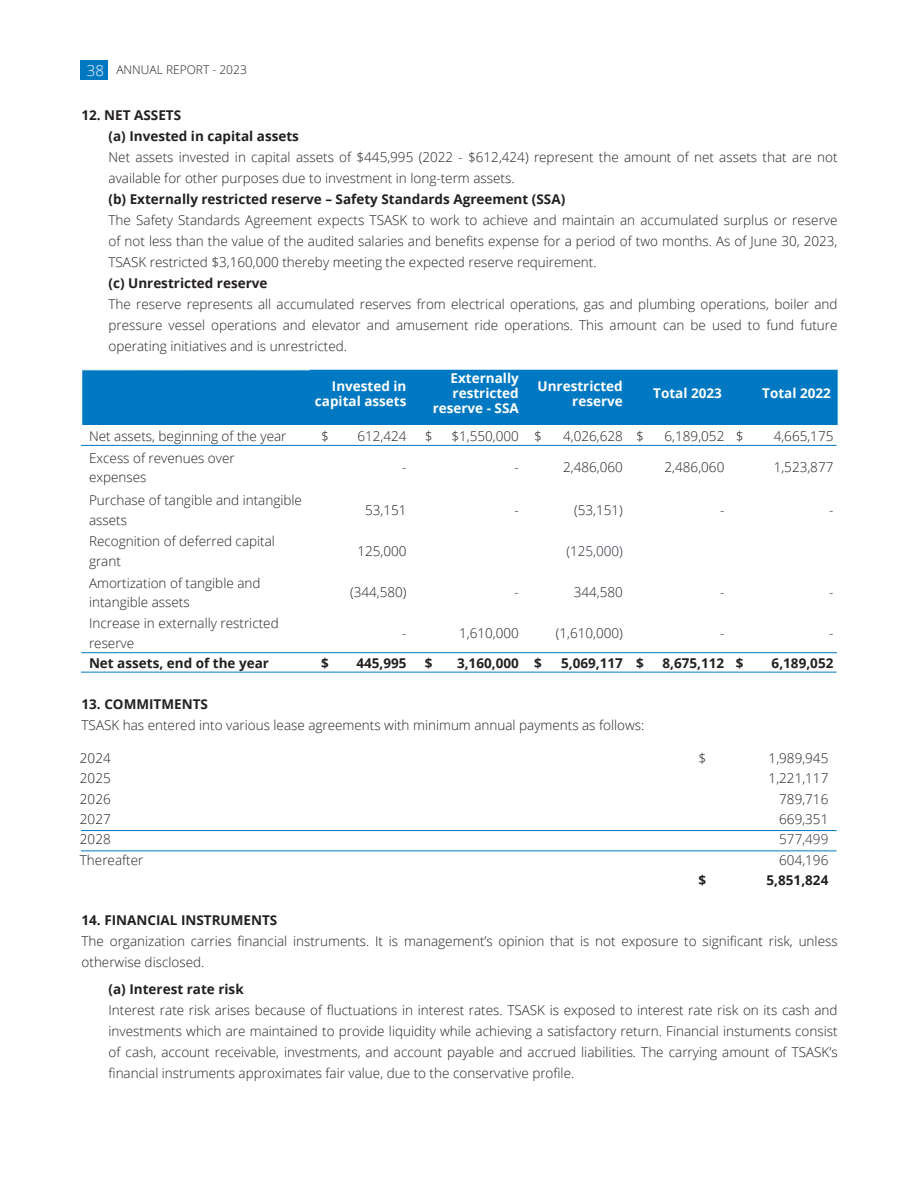
<style>
.page{position:relative;width:918px;height:1188px;background:#fff}
.page>*{position:absolute;margin:0;border:0;box-sizing:border-box;transform-origin:0 0}
.t1{font:300 13.5px/21px "Open Sans";color:#231f20}
.t2{font:700 13.5px/21px "Open Sans";color:#231f20}
.t3{font:700 13.5px/15px "Open Sans";color:#fff;text-align:right}
.t4{font:300 13.5px "Open Sans";color:#282b37}
.t5{font:300 12px "Open Sans";color:#231f20}
.s1{font-size:15px;color:#fff}
</style>
<div class="page">
<svg style="left:82px;top:444px;width:755px;height:1px"></svg>
<svg style="left:82px;top:653px;width:755px;height:19px"></svg>
<div style="left:82px;top:369px;width:756px;height:56px;background:#0079c2"></div>
<svg style="left:693px;top:831px;width:142px;height:21px"></svg>
<hr style="left:81px;top:445px;width:756px;height:1px;background:#0079c2">
<hr style="left:81px;top:652px;width:756px;height:1px;background:#0079c2">
<hr style="left:81px;top:672px;width:756px;height:1px;background:#0079c2">
<hr style="left:81px;top:830px;width:756px;height:1px;background:#0079c2">
<hr style="left:81px;top:850px;width:756px;height:1px;background:#0079c2">
<div style="left:80px;top:61px;width:28px;height:19px;background:#0079c2"></div>
<p class="t5" style="left:87px;top:61px;width:161px"><span class="s1">38</span> ANNUAL REPORT - 2023</p>
<p class="t2" style="left:109px;top:105px;width:192px;text-indent:-27px">12. NET ASSETS<br>(a) Invested in capital assets</p>
<p class="t1" style="left:109px;top:147px;width:731px">Net assets invested in capital assets of $445,995 (2022 - $612,424) represent the amount of net assets that are not available for other purposes due to investment in long-term assets.</p>
<p class="t2" style="left:109px;top:189px;width:458px">(b) Externally restricted reserve – Safety Standards Agreement (SSA)</p>
<p class="t1" style="left:109px;top:210px;width:731px;text-align:justify">The Safety Standards Agreement expects TSASK to work to achieve and maintain an accumulated surplus or reserve of not less than the value of the audited salaries and benefits expense for a period of two months. As of June 30, 2023, TSASK restricted $3,160,000 thereby meeting the expected reserve requirement.</p>
<p class="t2" style="left:109px;top:273px;width:161px">(c) Unrestricted reserve</p>
<p class="t1" style="left:109px;top:294px;width:731px;text-align:justify">The reserve represents all accumulated reserves from electrical operations, gas and plumbing operations, boiler and pressure vessel operations and elevator and amusement ride operations. This amount can be used to fund future operating initiatives and is unrestricted.</p>
<p class="t3" style="left:315px;top:378px;width:93px">Invested in capital assets</p>
<p class="t3" style="left:433px;top:371px;width:88px">Externally restricted reserve - SSA</p>
<p class="t3" style="left:538px;top:378px;width:87px">Unrestricted reserve</p>
<p class="t3" style="left:653px;top:386px;width:70px">Total 2023</p>
<p class="t3" style="left:762px;top:386px;width:70px">Total 2022</p>
<p class="t1" style="left:89px;top:425px;width:199px">Net assets, beginning of the year</p>
<p class="t1" style="left:321px;top:425px;width:9px">$</p>
<p class="t1" style="left:357px;top:425px;width:51px">612,424</p>
<p class="t1" style="left:425px;top:425px;width:9px">$</p>
<p class="t1" style="left:451px;top:425px;width:92px">$1,550,000 $</p>
<p class="t1" style="left:563px;top:425px;width:82px">4,026,628 $</p>
<p class="t1" style="left:665px;top:425px;width:80px">6,189,052 $</p>
<p class="t1" style="left:774px;top:425px;width:61px">4,665,175</p>
<p class="t1" style="left:89px;top:448px;width:147px;line-height:19.5px">Excess of revenues over expenses</p>
<p class="t1" style="left:402px;top:457px;width:6px">-</p>
<p class="t1" style="left:514px;top:457px;width:6px">-</p>
<p class="t1" style="left:563px;top:457px;width:61px">2,486,060</p>
<p class="t1" style="left:665px;top:457px;width:61px">2,486,060</p>
<p class="t1" style="left:774px;top:457px;width:61px">1,523,877</p>
<p class="t1" style="left:89px;top:490px;width:215px;line-height:19.5px">Purchase of tangible and intangible assets</p>
<p class="t1" style="left:365px;top:499px;width:43px">53,151</p>
<p class="t1" style="left:514px;top:499px;width:6px">-</p>
<p class="t1" style="left:574px;top:499px;width:50px">(53,151)</p>
<p class="t1" style="left:720px;top:499px;width:6px">-</p>
<p class="t1" style="left:829px;top:499px;width:6px">-</p>
<p class="t1" style="left:89px;top:531px;width:188px;line-height:19.5px">Recognition of deferred capital grant</p>
<p class="t1" style="left:357px;top:540px;width:51px">125,000</p>
<p class="t4" style="left:566px;top:542px;width:58px">(125,000)</p>
<p class="t1" style="left:89px;top:573px;width:173px;line-height:19.5px">Amortization of tangible and intangible assets</p>
<p class="t1" style="left:350px;top:582px;width:58px">(344,580)</p>
<p class="t1" style="left:514px;top:582px;width:6px">-</p>
<p class="t1" style="left:574px;top:582px;width:51px">344,580</p>
<p class="t1" style="left:720px;top:582px;width:6px">-</p>
<p class="t1" style="left:829px;top:582px;width:6px">-</p>
<p class="t1" style="left:89px;top:613px;width:191px;line-height:19.5px">Increase in externally restricted reserve</p>
<p class="t1" style="left:402px;top:622px;width:6px">-</p>
<p class="t1" style="left:459px;top:622px;width:61px">1,610,000</p>
<p class="t1" style="left:556px;top:622px;width:69px">(1,610,000)</p>
<p class="t1" style="left:720px;top:622px;width:6px">-</p>
<p class="t1" style="left:829px;top:622px;width:6px">-</p>
<p class="t2" style="left:89px;top:652px;width:182px">Net assets, end of the year</p>
<p class="t2" style="left:321px;top:652px;width:9px">$</p>
<p class="t2" style="left:356px;top:652px;width:52px">445,995</p>
<p class="t2" style="left:425px;top:652px;width:9px">$</p>
<p class="t2" style="left:457px;top:652px;width:86px">3,160,000 $</p>
<p class="t2" style="left:561px;top:652px;width:84px">5,069,117 $</p>
<p class="t2" style="left:663px;top:652px;width:82px">8,675,112 $</p>
<p class="t2" style="left:772px;top:652px;width:63px">6,189,052</p>
<p class="t2" style="left:82px;top:694px;width:128px">13. COMMITMENTS</p>
<p class="t1" style="left:82px;top:715px;width:564px">TSASK has entered into various lease agreements with minimum annual payments as follows:</p>
<p class="t1" style="left:80px;top:747px;width:32px">2024</p>
<p class="t1" style="left:699px;top:747px;width:9px">$</p>
<p class="t1" style="left:769px;top:747px;width:61px">1,989,945</p>
<p class="t1" style="left:80px;top:767px;width:32px">2025</p>
<p class="t1" style="left:769px;top:767px;width:61px">1,221,117</p>
<p class="t1" style="left:80px;top:788px;width:32px">2026</p>
<p class="t1" style="left:779px;top:788px;width:51px">789,716</p>
<p class="t1" style="left:80px;top:808px;width:32px">2027</p>
<p class="t1" style="left:779px;top:808px;width:51px">669,351</p>
<p class="t1" style="left:80px;top:829px;width:32px">2028</p>
<p class="t4" style="left:779px;top:830px;width:51px">577,499</p>
<p class="t1" style="left:80px;top:849px;width:65px">Thereafter</p>
<p class="t1" style="left:779px;top:849px;width:51px">604,196</p>
<p class="t2" style="left:699px;top:869px;width:9px">$</p>
<p class="t2" style="left:767px;top:869px;width:63px">5,851,824</p>
<p class="t2" style="left:82px;top:910px;width:197px">14. FINANCIAL INSTRUMENTS</p>
<p class="t1" style="left:82px;top:931px;width:758px">The organization carries financial instruments. It is management’s opinion that is not exposure to significant risk, unless otherwise disclosed.</p>
<p class="t2" style="left:109px;top:979px;width:137px">(a) Interest rate risk</p>
<p class="t1" style="left:109px;top:1000px;width:731px;text-align:justify">Interest rate risk arises because of fluctuations in interest rates. TSASK is exposed to interest rate risk on its cash and investments which are maintained to provide liquidity while achieving a satisfactory return. Financial instuments consist of cash, account receivable, investments, and account payable and accrued liabilities. The carrying amount of TSASK’s financial instruments approximates fair value, due to the conservative profile.</p>
</div>
